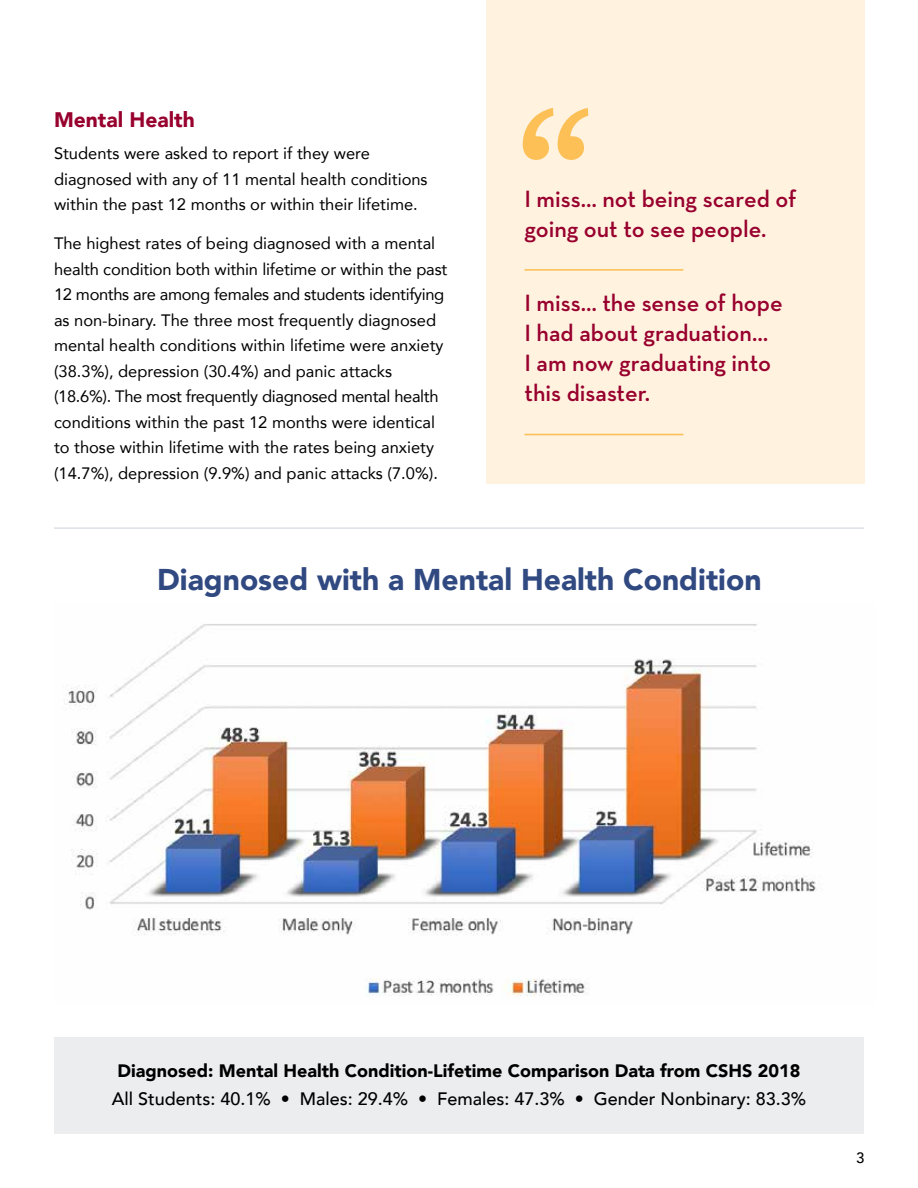
<style>
.page{position:relative;width:918px;height:1188px;background:#fff}
.page>*{position:absolute;margin:0;border:0;box-sizing:border-box;transform-origin:0 0}
.t1{font:210px "Marcia";color:#fdc057}
.t2{font:900 30px "Avenir";color:#304981}
.t3{font:600 24px/30px "Neutraface Text";color:#98002e}
.t4{font:900 21px "Avenir";color:#98002e}
.t5{font:900 18px "Avenir";color:#000}
.t6{font:500 18px "Avenir";color:#000}
.t7{font:16.5px/25.5px "Avenir";color:#000}
.t8{font:500 15px "Avenir";color:#000}
</style>
<div class="page">
<div style="left:486px;top:0;width:379px;height:484px;background:#fff3e0"></div>
<img style="left:64px;top:624px;width:753px;height:372px">
<div style="left:54px;top:1037px;width:810px;height:97px;background:#ecedef"></div>
<hr style="left:524px;top:269px;width:159px;height:2px;background:#fdc057">
<hr style="left:524px;top:434px;width:159px;height:1px;background:#fdc057">
<hr style="left:54px;top:528px;width:810px;height:1px;background:#cad0d7">
<p class="t4" style="left:54px;top:102px;width:142px">Mental Health</p>
<p class="t7" style="left:54px;top:140px;width:375px">Students were asked to report if they were diagnosed with any of 11 mental health conditions within the past 12 months or within their lifetime.</p>
<p class="t7" style="left:54px;top:230px;width:395px">The highest rates of being diagnosed with a mental health condition both within lifetime or within the past 12 months are among females and students identifying as non-binary. The three most frequently diagnosed mental health conditions within lifetime were anxiety (38.3%), depression (30.4%) and panic attacks (18.6%). The most frequently diagnosed mental health conditions within the past 12 months were identical to those within lifetime with the rates being anxiety (14.7%), depression (9.9%) and panic attacks (7.0%).</p>
<h1 class="t1" style="left:507px;top:60px;width:95px">“</h1>
<h3 class="t3" style="left:524px;top:183px;width:274px">I miss… not being scared of going out to see people.</h3>
<h3 class="t3" style="left:524px;top:288px;width:260px">I miss… the sense of hope<br>I had about graduation…<br>I am now graduating into this disaster.</h3>
<h2 class="t2" style="left:157px;top:554px;width:606px">Diagnosed with a Mental Health Condition</h2>
<p class="t5" style="left:117px;top:1055px;width:685px">Diagnosed: Mental Health Condition-Lifetime Comparison Data from CSHS 2018</p>
<p class="t6" style="left:112px;top:1084px;width:696px">All Students: 40.1% • Males: 29.4% • Females: 47.3% • Gender Nonbinary: 83.3%</p>
<p class="t8" style="left:856px;top:1145px;width:10px">3</p>
</div>
